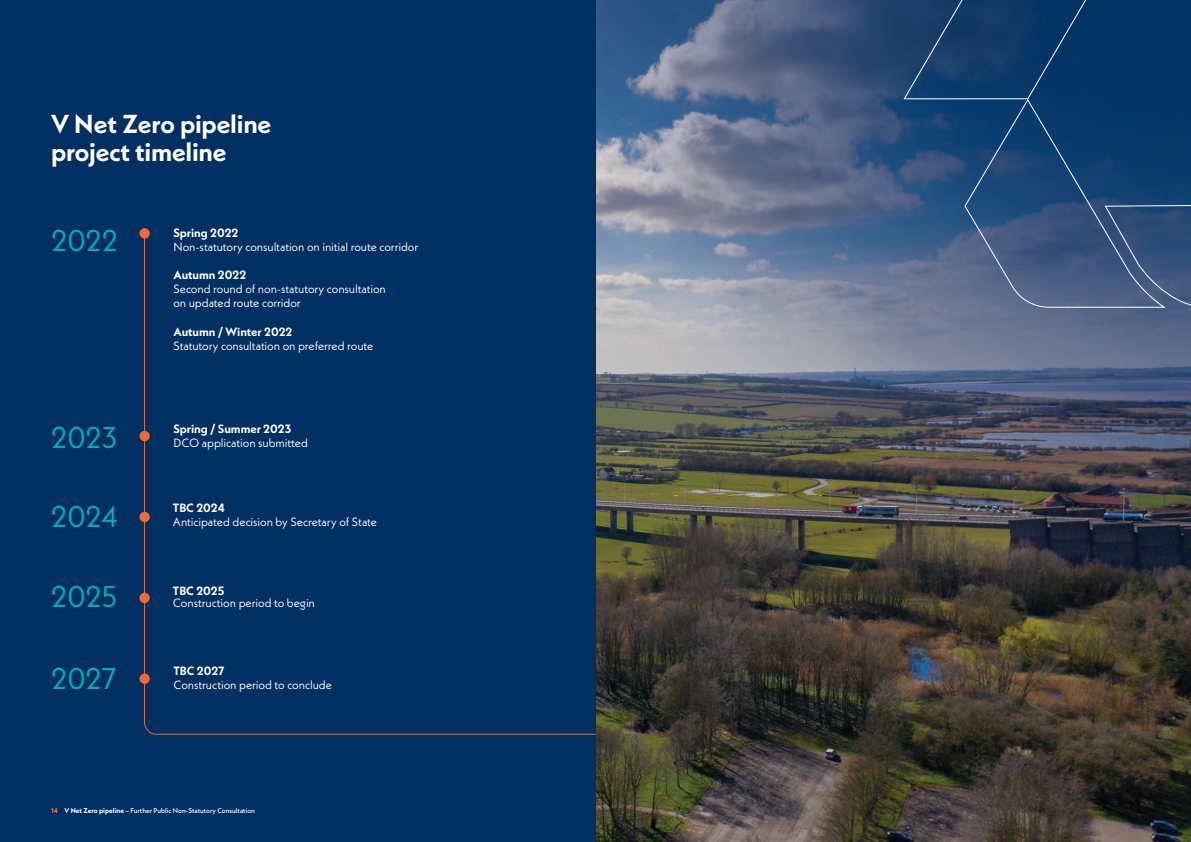
<style>
.page{position:relative;width:1191px;height:842px;background:#fff}
.page>*{position:absolute;margin:0;border:0;box-sizing:border-box;transform-origin:0 0}
.t1{font:30px "Neue Kabel";letter-spacing:-.005em;color:#00acbc}
.t2{font:700 26px/28px "Neue Kabel";letter-spacing:-.01em;color:#fff}
.t3{font:12px/14px "Neue Kabel";letter-spacing:-.01em;color:#fff}
.t4{font:700 12px "Neue Kabel";letter-spacing:-.005em;color:#fff}
.t5{font:500 7px "Neue Kabel";color:#fff}
.s1{font-weight:700;color:#f47846}
.s2{font-weight:700}
</style>
<div class="page">
<img style="left:595px;top:0;width:596px;height:842px">
<div style="left:0;top:0;width:595px;height:842px;background:#003062"></div>
<svg style="left:144px;top:227px;width:452px;height:508px"></svg>
<div style="left:139px;top:228px;width:11px;height:11px;background:#f26935;border-radius:50%"></div>
<div style="left:139px;top:431px;width:11px;height:10px;background:#f26935;border-radius:50%"></div>
<div style="left:139px;top:593px;width:11px;height:10px;background:#f26935;border-radius:50%"></div>
<div style="left:139px;top:512px;width:11px;height:10px;background:#f26935;border-radius:50%"></div>
<div style="left:139px;top:674px;width:11px;height:10px;background:#f26935;border-radius:50%"></div>
<svg style="left:903px;top:0;width:288px;height:308px;background:#224975"></svg>
<h2 class="t2" style="left:51px;top:110px;width:222px">V Net Zero pipeline project timeline</h2>
<h1 class="t1" style="left:51px;top:221px;width:69px">2022</h1>
<p class="t4" style="left:173px;top:225px;width:67px">Spring 2022</p>
<p class="t3" style="left:173px;top:240px;width:246px">Non-statutory consultation on initial route corridor</p>
<p class="t4" style="left:173px;top:268px;width:74px">Autumn 2022</p>
<p class="t3" style="left:173px;top:282px;width:214px">Second round of non-statutory consultation on updated route corridor</p>
<p class="t4" style="left:173px;top:324px;width:121px">Autumn / Winter 2022</p>
<p class="t3" style="left:173px;top:338px;width:202px">Statutory consultation on preferred route</p>
<h1 class="t1" style="left:51px;top:418px;width:68px">2023</h1>
<p class="t4" style="left:173px;top:421px;width:119px">Spring / Summer 2023</p>
<p class="t3" style="left:173px;top:435px;width:136px">DCO application submitted</p>
<h1 class="t1" style="left:51px;top:497px;width:68px">2024</h1>
<p class="t4" style="left:173px;top:500px;width:53px">TBC 2024</p>
<p class="t3" style="left:173px;top:515px;width:206px">Anticipated decision by Secretary of State</p>
<h1 class="t1" style="left:51px;top:577px;width:68px">2025</h1>
<p class="t4" style="left:173px;top:583px;width:53px">TBC 2025</p>
<p class="t3" style="left:173px;top:596px;width:143px">Construction period to begin</p>
<h1 class="t1" style="left:51px;top:659px;width:67px">2027</h1>
<p class="t4" style="left:173px;top:663px;width:53px">TBC 2027</p>
<p class="t3" style="left:173px;top:678px;width:160px">Construction period to conclude</p>
<p class="t5" style="left:51px;top:806px;width:205px"><span class="s1">14</span> <span class="s2">V Net Zero pipeline</span> – Further Public Non-Statutory Consultation</p>
</div>
